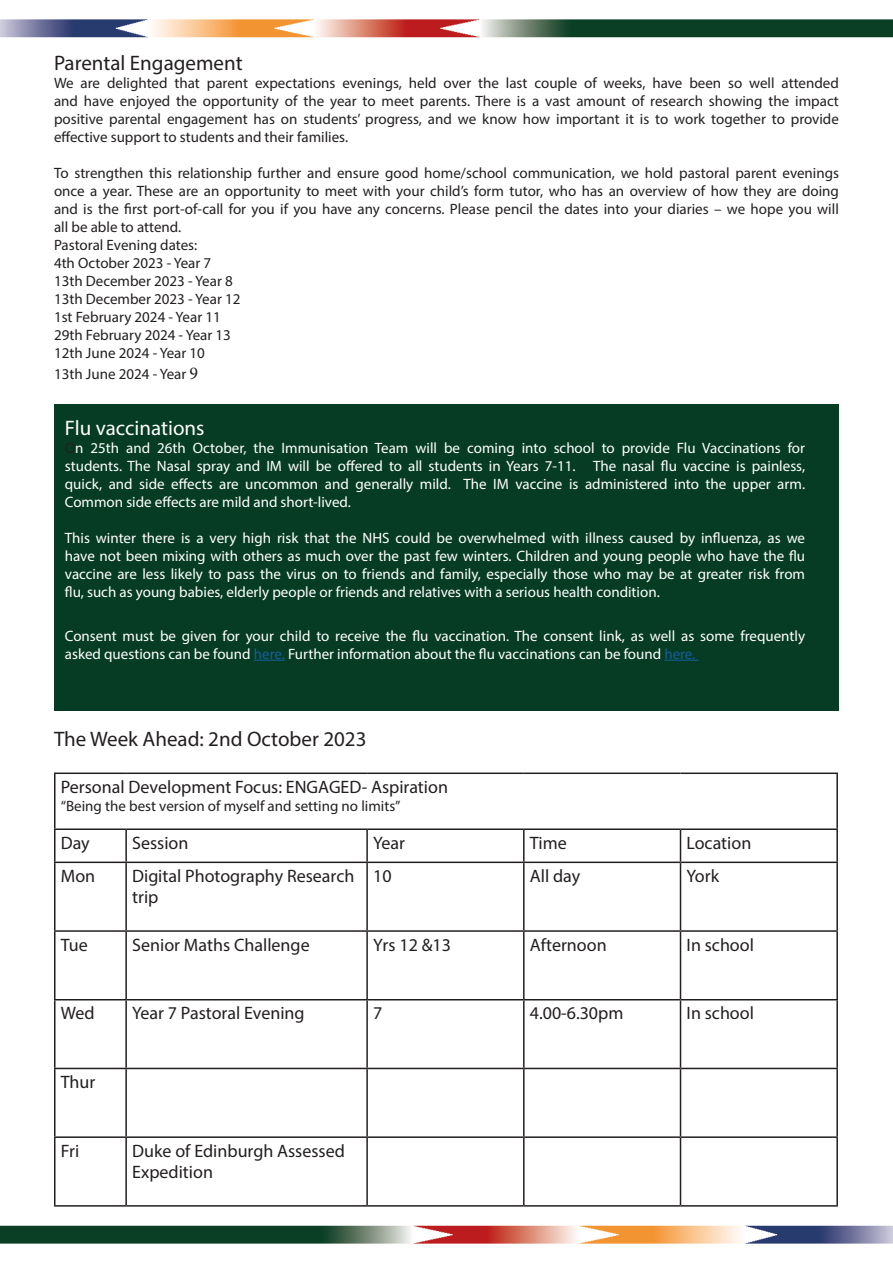
<style>
.page{position:relative;width:893px;height:1263px;background:#fff}
.page>*{position:absolute;margin:0;border:0;box-sizing:border-box;transform-origin:0 0}
.t1{font:21px "Myriad Pro";color:#231f20}
.t2{font:21px "Myriad Pro";color:#fff}
.t3{font:18px/21.6px "Myriad Pro";color:#231f20}
.t4{font:15px/18px "Myriad Pro";color:#231f20;text-align:justify}
.t5{font:15px/18px "Myriad Pro";color:#fff;text-align:justify}
.s1{font-family:"Minion Pro";font-size:18px}
.s2{color:#231f20}
.s3{color:#175d9e}
</style>
<div class="page">
<img style="left:0;top:1225px;width:893px;height:19px">
<img style="left:0;top:19px;width:893px;height:19px">
<div style="left:54px;top:404px;width:785px;height:306px;background:#063c23"></div>
<hr style="left:54px;top:772px;width:72px;height:2px;background:#231f20">
<hr style="left:54px;top:774px;width:2px;height:54px;background:#231f20">
<hr style="left:126px;top:772px;width:241px;height:2px;background:#231f20">
<hr style="left:367px;top:772px;width:157px;height:2px;background:#231f20">
<hr style="left:524px;top:772px;width:156px;height:2px;background:#231f20">
<hr style="left:680px;top:772px;width:158px;height:2px;background:#231f20">
<hr style="left:836px;top:774px;width:2px;height:54px;background:#231f20">
<hr style="left:54px;top:828px;width:72px;height:2px;background:#231f20">
<hr style="left:54px;top:830px;width:2px;height:31px;background:#231f20">
<hr style="left:126px;top:828px;width:241px;height:2px;background:#231f20">
<hr style="left:125px;top:830px;width:2px;height:31px;background:#231f20">
<hr style="left:367px;top:828px;width:157px;height:2px;background:#231f20">
<hr style="left:366px;top:830px;width:2px;height:31px;background:#231f20">
<hr style="left:524px;top:828px;width:156px;height:2px;background:#231f20">
<hr style="left:523px;top:830px;width:2px;height:31px;background:#231f20">
<hr style="left:680px;top:828px;width:158px;height:2px;background:#231f20">
<hr style="left:680px;top:830px;width:1px;height:31px;background:#231f20">
<hr style="left:836px;top:830px;width:2px;height:31px;background:#231f20">
<hr style="left:54px;top:861px;width:72px;height:2px;background:#231f20">
<hr style="left:54px;top:863px;width:2px;height:67px;background:#231f20">
<hr style="left:126px;top:861px;width:241px;height:2px;background:#231f20">
<hr style="left:125px;top:863px;width:2px;height:67px;background:#231f20">
<hr style="left:367px;top:861px;width:157px;height:2px;background:#231f20">
<hr style="left:366px;top:863px;width:2px;height:67px;background:#231f20">
<hr style="left:524px;top:861px;width:156px;height:2px;background:#231f20">
<hr style="left:523px;top:863px;width:2px;height:67px;background:#231f20">
<hr style="left:680px;top:861px;width:158px;height:2px;background:#231f20">
<hr style="left:680px;top:863px;width:1px;height:67px;background:#231f20">
<hr style="left:836px;top:863px;width:2px;height:67px;background:#231f20">
<hr style="left:54px;top:930px;width:72px;height:2px;background:#231f20">
<hr style="left:54px;top:932px;width:2px;height:67px;background:#231f20">
<hr style="left:126px;top:930px;width:241px;height:2px;background:#231f20">
<hr style="left:125px;top:932px;width:2px;height:67px;background:#231f20">
<hr style="left:367px;top:930px;width:157px;height:2px;background:#231f20">
<hr style="left:366px;top:932px;width:2px;height:67px;background:#231f20">
<hr style="left:524px;top:930px;width:156px;height:2px;background:#231f20">
<hr style="left:523px;top:932px;width:2px;height:67px;background:#231f20">
<hr style="left:680px;top:930px;width:158px;height:2px;background:#231f20">
<hr style="left:680px;top:932px;width:1px;height:67px;background:#231f20">
<hr style="left:836px;top:932px;width:2px;height:67px;background:#231f20">
<hr style="left:54px;top:999px;width:72px;height:1px;background:#231f20">
<hr style="left:54px;top:1000px;width:2px;height:68px;background:#231f20">
<hr style="left:126px;top:999px;width:241px;height:1px;background:#231f20">
<hr style="left:125px;top:1000px;width:2px;height:68px;background:#231f20">
<hr style="left:367px;top:999px;width:157px;height:1px;background:#231f20">
<hr style="left:366px;top:1000px;width:2px;height:68px;background:#231f20">
<hr style="left:524px;top:999px;width:156px;height:1px;background:#231f20">
<hr style="left:523px;top:1000px;width:2px;height:68px;background:#231f20">
<hr style="left:680px;top:999px;width:158px;height:1px;background:#231f20">
<hr style="left:680px;top:1000px;width:1px;height:68px;background:#231f20">
<hr style="left:836px;top:1000px;width:2px;height:68px;background:#231f20">
<hr style="left:54px;top:1068px;width:72px;height:1px;background:#231f20">
<hr style="left:54px;top:1069px;width:2px;height:67px;background:#231f20">
<hr style="left:126px;top:1068px;width:241px;height:1px;background:#231f20">
<hr style="left:125px;top:1069px;width:2px;height:67px;background:#231f20">
<hr style="left:367px;top:1068px;width:157px;height:1px;background:#231f20">
<hr style="left:366px;top:1069px;width:2px;height:67px;background:#231f20">
<hr style="left:524px;top:1068px;width:156px;height:1px;background:#231f20">
<hr style="left:523px;top:1069px;width:2px;height:67px;background:#231f20">
<hr style="left:680px;top:1068px;width:158px;height:1px;background:#231f20">
<hr style="left:680px;top:1069px;width:1px;height:67px;background:#231f20">
<hr style="left:836px;top:1069px;width:2px;height:67px;background:#231f20">
<hr style="left:54px;top:1136px;width:72px;height:2px;background:#231f20">
<hr style="left:54px;top:1138px;width:2px;height:67px;background:#231f20">
<hr style="left:126px;top:1136px;width:241px;height:2px;background:#231f20">
<hr style="left:125px;top:1138px;width:2px;height:67px;background:#231f20">
<hr style="left:367px;top:1136px;width:157px;height:2px;background:#231f20">
<hr style="left:366px;top:1138px;width:2px;height:67px;background:#231f20">
<hr style="left:524px;top:1136px;width:156px;height:2px;background:#231f20">
<hr style="left:523px;top:1138px;width:2px;height:67px;background:#231f20">
<hr style="left:680px;top:1136px;width:158px;height:2px;background:#231f20">
<hr style="left:680px;top:1138px;width:1px;height:67px;background:#231f20">
<hr style="left:836px;top:1138px;width:2px;height:67px;background:#231f20">
<hr style="left:54px;top:1205px;width:72px;height:1px;background:#231f20">
<hr style="left:126px;top:1205px;width:241px;height:1px;background:#231f20">
<hr style="left:367px;top:1205px;width:157px;height:1px;background:#231f20">
<hr style="left:524px;top:1205px;width:156px;height:1px;background:#231f20">
<hr style="left:680px;top:1205px;width:158px;height:1px;background:#231f20">
<hr style="left:254px;top:660px;width:31px;height:1px;background:#175d9e">
<hr style="left:664px;top:660px;width:35px;height:1px;background:#175d9e">
<p class="t1" style="left:54px;top:50px;width:190px">Parental Engagement</p>
<p class="t4" style="left:54px;top:73px;width:786px">We are delighted that parent expectations evenings, held over the last couple of weeks, have been so well attended and have enjoyed the opportunity of the year to meet parents. There is a vast amount of research showing the impact positive parental engagement has on students’ progress, and we know how important it is to work together to provide effective support to students and their families.</p>
<p class="t4" style="left:54px;top:163px;width:786px">To strengthen this relationship further and ensure good home/school communication, we hold pastoral parent evenings once a year. These are an opportunity to meet with your child’s form tutor, who has an overview of how they are doing and is the first port-of-call for you if you have any concerns. Please pencil the dates into your diaries – we hope you will all be able to attend.</p>
<p class="t4" style="left:54px;top:235px;width:145px">Pastoral Evening dates:</p>
<p class="t4" style="left:54px;top:253px;width:159px">4th October 2023 - Year 7</p>
<p class="t4" style="left:54px;top:271px;width:180px">13th December 2023 - Year 8</p>
<p class="t4" style="left:54px;top:289px;width:188px">13th December 2023 - Year 12</p>
<p class="t4" style="left:54px;top:307px;width:168px">1st February 2024 - Year 11</p>
<p class="t4" style="left:54px;top:325px;width:178px">29th February 2024 - Year 13</p>
<p class="t4" style="left:54px;top:343px;width:152px">12th June 2024 - Year 10</p>
<p class="t4" style="left:54px;top:365px;width:146px">13th June 2024 - Year <span class="s1">9</span></p>
<p class="t2" style="left:65px;top:415px;width:141px">Flu vaccinations</p>
<p class="t5" style="left:65px;top:439px;width:742px"><span class="s2">O</span>n 25th and 26th October, the Immunisation Team will be coming into school to provide Flu Vaccinations for students. The Nasal spray and IM will be offered to all students in Years 7-11. The nasal flu vaccine is painless, quick, and side effects are uncommon and generally mild. The IM vaccine is administered into the upper arm.<br>Common side effects are mild and short-lived.</p>
<p class="t5" style="left:65px;top:529px;width:742px">This winter there is a very high risk that the NHS could be overwhelmed with illness caused by influenza, as we have not been mixing with others as much over the past few winters. Children and young people who have the flu vaccine are less likely to pass the virus on to friends and family, especially those who may be at greater risk from flu, such as young babies, elderly people or friends and relatives with a serious health condition.</p>
<p class="t5" style="left:65px;top:626px;width:742px">Consent must be given for your child to receive the flu vaccination. The consent link, as well as some frequently asked questions can be found <span class="s3">here.</span> Further information about the flu vaccinations can be found <span class="s3">here.</span></p>
<p class="t1" style="left:54px;top:726px;width:314px">The Week Ahead: 2nd October 2023</p>
<p class="t3" style="left:61px;top:776px;width:389px">Personal Development Focus: ENGAGED- Aspiration</p>
<p class="t4" style="left:61px;top:796px;width:341px">“Being the best version of myself and setting no limits”</p>
<p class="t3" style="left:61px;top:832px;width:30px">Day</p>
<p class="t3" style="left:132px;top:832px;width:58px">Session</p>
<p class="t3" style="left:373px;top:832px;width:33px">Year</p>
<p class="t3" style="left:530px;top:832px;width:38px">Time</p>
<p class="t3" style="left:686px;top:832px;width:66px">Location</p>
<p class="t3" style="left:61px;top:865px;width:36px">Mon</p>
<p class="t3" style="left:132px;top:865px;width:224px">Digital Photography Research trip</p>
<p class="t3" style="left:373px;top:865px;width:20px">10</p>
<p class="t3" style="left:530px;top:865px;width:52px">All day</p>
<p class="t3" style="left:686px;top:865px;width:34px">York</p>
<p class="t3" style="left:61px;top:933px;width:29px">Tue</p>
<p class="t3" style="left:132px;top:933px;width:179px">Senior Maths Challenge</p>
<p class="t3" style="left:373px;top:933px;width:79px">Yrs 12 &amp;13</p>
<p class="t3" style="left:530px;top:933px;width:78px">Afternoon</p>
<p class="t3" style="left:686px;top:933px;width:69px">In school</p>
<p class="t3" style="left:61px;top:1002px;width:35px">Wed</p>
<p class="t3" style="left:132px;top:1002px;width:174px">Year 7 Pastoral Evening</p>
<p class="t3" style="left:373px;top:1002px;width:11px">7</p>
<p class="t3" style="left:530px;top:1002px;width:95px">4.00-6.30pm</p>
<p class="t3" style="left:686px;top:1002px;width:69px">In school</p>
<p class="t3" style="left:61px;top:1071px;width:36px">Thur</p>
<p class="t3" style="left:61px;top:1139px;width:20px">Fri</p>
<p class="t3" style="left:132px;top:1139px;width:214px">Duke of Edinburgh Assessed<br>Expedition</p>
</div>
